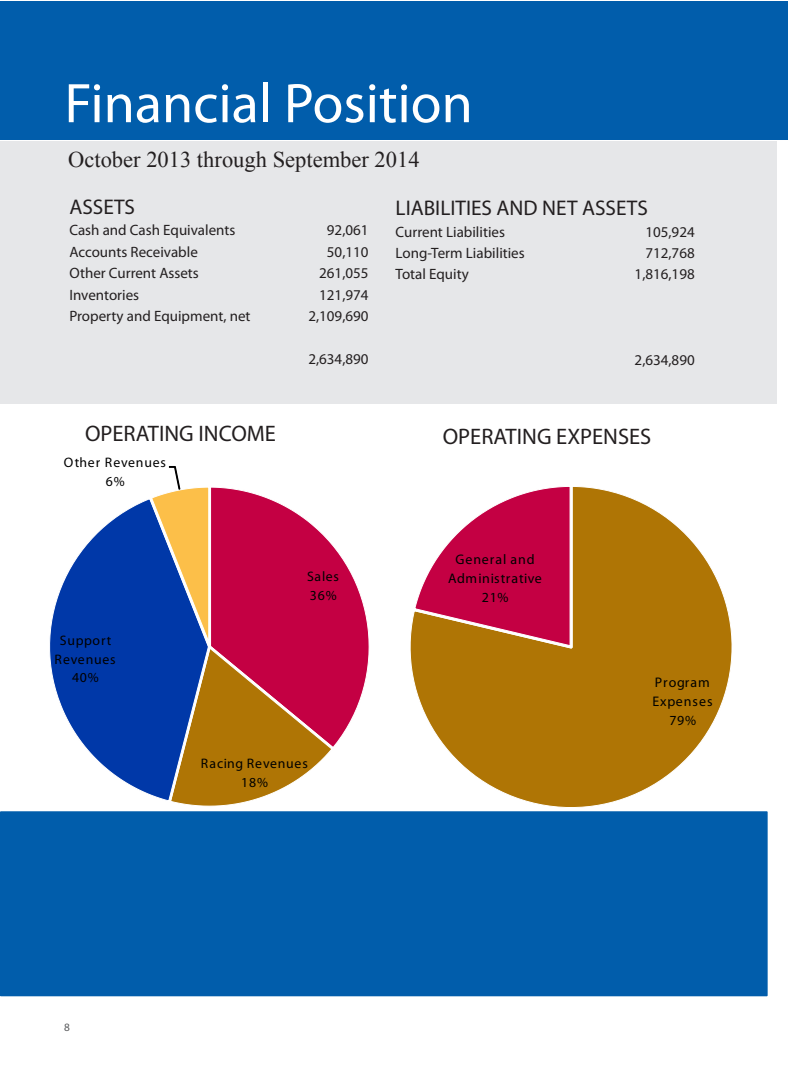
<style>
.page{position:relative;width:788px;height:1075px;background:#fff}
.page>*{position:absolute;margin:0;border:0;box-sizing:border-box;transform-origin:0 0}
.t1{font:56.25px "Myriad Pro";color:#fff}
.t2{font:22.5px "Myriad Pro";color:#231f20}
.t3{font:22.5px "Times New Roman";color:#231f20}
.t4{font:21.25px "Myriad Pro";color:#231f20}
.t5{font:15px "Myriad Pro";color:#231f20}
.t6{font:13.88px/19px "Myriad Pro";letter-spacing:.06em;color:#000;text-align:center}
.t7{font:13.75px/18.8px "Myriad Pro";letter-spacing:.065em;color:#000;text-align:center}
.t8{font:11.25px "Myriad Pro";color:#57585a}
</style>
<div class="page">
<div style="left:0;top:141px;width:776px;height:262px;background:#e6e7e9"></div>
<div style="left:0;top:1px;width:788px;height:139px;background:#015dab"></div>
<svg style="left:410px;top:486px;width:322px;height:322px"></svg>
<svg style="left:49px;top:466px;width:320px;height:341px"></svg>
<div style="left:1px;top:812px;width:766px;height:184px;background:#015dab"></div>
<div style="left:0;top:811px;width:767px;height:185px;border:1px solid #015dab"></div>
<h1 class="t1" style="left:64px;top:69px;width:410px">Financial Position</h1>
<h2 class="t3" style="left:68px;top:144px;width:353px">October 2013 through September 2014</h2>
<h3 class="t4" style="left:69px;top:194px;width:67px">ASSETS</h3>
<p class="t5" style="left:69px;top:221px;width:167px">Cash and Cash Equivalents</p>
<p class="t5" style="left:327px;top:221px;width:43px">92,061</p>
<p class="t5" style="left:69px;top:242px;width:130px">Accounts Receivable</p>
<p class="t5" style="left:327px;top:242px;width:43px">50,110</p>
<p class="t5" style="left:69px;top:264px;width:131px">Other Current Assets</p>
<p class="t5" style="left:319px;top:264px;width:51px">261,055</p>
<p class="t5" style="left:69px;top:285px;width:71px">Inventories</p>
<p class="t5" style="left:319px;top:285px;width:51px">121,974</p>
<p class="t5" style="left:69px;top:307px;width:182px">Property and Equipment, net</p>
<p class="t5" style="left:308px;top:307px;width:62px">2,109,690</p>
<p class="t5" style="left:308px;top:350px;width:62px">2,634,890</p>
<h3 class="t4" style="left:395px;top:195px;width:254px">LIABILITIES AND NET ASSETS</h3>
<p class="t5" style="left:395px;top:222px;width:111px">Current Liabilities</p>
<p class="t5" style="left:645px;top:222px;width:51px">105,924</p>
<p class="t5" style="left:395px;top:244px;width:131px">Long-Term Liabilities</p>
<p class="t5" style="left:645px;top:244px;width:51px">712,768</p>
<p class="t5" style="left:395px;top:265px;width:75px">Total Equity</p>
<p class="t5" style="left:634px;top:265px;width:62px">1,816,198</p>
<p class="t5" style="left:634px;top:351px;width:62px">2,634,890</p>
<h2 class="t2" style="left:85px;top:420px;width:192px">OPERATING INCOME</h2>
<h2 class="t2" style="left:442px;top:422px;width:210px">OPERATING EXPENSES</h2>
<p class="t7" style="left:64px;top:453px;width:104px">Other Revenues<br>6%</p>
<p class="t7" style="left:55px;top:631px;width:63px">Support<br>Revenues<br>40%</p>
<p class="t7" style="left:307px;top:567px;width:33px;text-align:left">Sales<br>36%</p>
<p class="t7" style="left:201px;top:754px;width:108px">Racing Revenues<br>18%</p>
<p class="t8" style="left:64px;top:1020px;width:7px">8</p>
<p class="t6" style="left:448px;top:550px;width:95px">General and<br>Administrative<br>21%</p>
<p class="t6" style="left:652px;top:672px;width:62px">Program<br>Expenses<br>79%</p>
</div>
